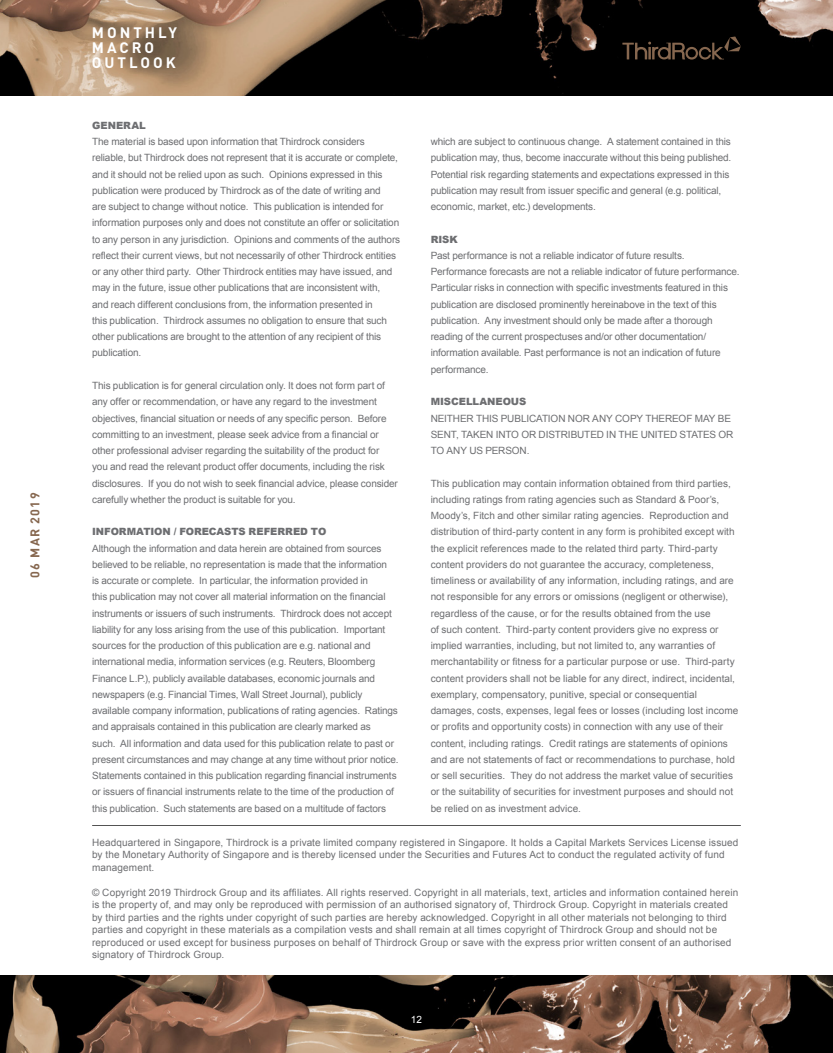
<style>
.page{position:relative;width:833px;height:1053px;background:#fff}
.page>*{position:absolute;margin:0;border:0;box-sizing:border-box;transform-origin:0 0}
.t1{font:700 15px/15px "DIN";letter-spacing:.2em;color:#fff}
.t2{font:700 12.5px "DIN";letter-spacing:.1em;color:#86674f}
.t3{font:10px/16.2px "Arial";letter-spacing:-.01em;color:#6d6e71}
.t4{font:10px/12.5px "Arial";letter-spacing:.01em;color:#6d6e71}
.t5{font:900 10px "Arial";letter-spacing:-.005em;color:#6d6e71}
.t6{font:10px "Arial";color:#fff}
</style>
<div class="page">
<img style="left:0;top:0;width:833px;height:96px">
<img style="left:0;top:975px;width:833px;height:77px">
<svg style="left:622px;top:36px;width:119px;height:24px;background:#221a14"></svg>
<hr style="left:92px;top:825px;width:649px;height:1px;background:#000">
<p class="t2" style="left:27px;top:578px;width:87px;rotate:-90deg">06 MAR 2019</p>
<h1 class="t1" style="left:92px;top:25px;width:87px">MONTHLY<br>MACRO<br>OUTLOOK</h1>
<p class="t5" style="left:92px;top:118px;width:55px">GENERAL</p>
<p class="t3" style="left:92px;top:133px;width:310px">The material is based upon information that Thirdrock considers reliable, but Thirdrock does not represent that it is accurate or complete, and it should not be relied upon as such. Opinions expressed in this publication were produced by Thirdrock as of the date of writing and<br>are subject to change without notice. This publication is intended for information purposes only and does not constitute an offer or solicitation to any person in any jurisdiction. Opinions and comments of the authors reflect their current views, but not necessarily of other Thirdrock entities or any other third party. Other Thirdrock entities may have issued, and may in the future, issue other publications that are inconsistent with,<br>and reach different conclusions from, the information presented in<br>this publication. Thirdrock assumes no obligation to ensure that such other publications are brought to the attention of any recipient of this publication.</p>
<p class="t3" style="left:92px;top:377px;width:307px">This publication is for general circulation only. It does not form part of any offer or recommendation, or have any regard to the investment objectives, financial situation or needs of any specific person. Before committing to an investment, please seek advice from a financial or other professional adviser regarding the suitability of the product for<br>you and read the relevant product offer documents, including the risk disclosures. If you do not wish to seek financial advice, please consider carefully whether the product is suitable for you.</p>
<p class="t5" style="left:92px;top:524px;width:236px">INFORMATION / FORECASTS REFERRED TO</p>
<p class="t3" style="left:92px;top:540px;width:308px">Although the information and data herein are obtained from sources believed to be reliable, no representation is made that the information<br>is accurate or complete. In particular, the information provided in<br>this publication may not cover all material information on the financial instruments or issuers of such instruments. Thirdrock does not accept liability for any loss arising from the use of this publication. Important sources for the production of this publication are e.g. national and international media, information services (e.g. Reuters, Bloomberg Finance L.P.), publicly available databases, economic journals and newspapers (e.g. Financial Times, Wall Street Journal), publicly available company information, publications of rating agencies. Ratings and appraisals contained in this publication are clearly marked as<br>such. All information and data used for this publication relate to past or present circumstances and may change at any time without prior notice.<br>Statements contained in this publication regarding financial instruments or issuers of financial instruments relate to the time of the production of this publication. Such statements are based on a multitude of factors</p>
<p class="t3" style="left:431px;top:133px;width:302px">which are subject to continuous change. A statement contained in this publication may, thus, become inaccurate without this being published.<br>Potential risk regarding statements and expectations expressed in this publication may result from issuer specific and general (e.g. political, economic, market, etc.) developments.</p>
<p class="t5" style="left:431px;top:232px;width:29px">RISK</p>
<p class="t3" style="left:431px;top:247px;width:310px">Past performance is not a reliable indicator of future results.<br>Performance forecasts are not a reliable indicator of future performance.<br>Particular risks in connection with specific investments featured in this publication are disclosed prominently hereinabove in the text of this publication. Any investment should only be made after a thorough reading of the current prospectuses and/or other documentation/ information available. Past performance is not an indication of future performance.</p>
<p class="t5" style="left:431px;top:394px;width:97px">MISCELLANEOUS</p>
<p class="t3" style="left:431px;top:410px;width:304px">NEITHER THIS PUBLICATION NOR ANY COPY THEREOF MAY BE<br>SENT, TAKEN INTO OR DISTRIBUTED IN THE UNITED STATES OR<br>TO ANY US PERSON.</p>
<p class="t3" style="left:431px;top:475px;width:309px">This publication may contain information obtained from third parties, including ratings from rating agencies such as Standard &amp; Poor’s, Moody’s, Fitch and other similar rating agencies. Reproduction and distribution of third-party content in any form is prohibited except with the explicit references made to the related third party. Third-party content providers do not guarantee the accuracy, completeness, timeliness or availability of any information, including ratings, and are not responsible for any errors or omissions (negligent or otherwise), regardless of the cause, or for the results obtained from the use<br>of such content. Third-party content providers give no express or implied warranties, including, but not limited to, any warranties of merchantability or fitness for a particular purpose or use. Third-party content providers shall not be liable for any direct, indirect, incidental, exemplary, compensatory, punitive, special or consequential damages, costs, expenses, legal fees or losses (including lost income or profits and opportunity costs) in connection with any use of their content, including ratings. Credit ratings are statements of opinions and are not statements of fact or recommendations to purchase, hold or sell securities. They do not address the market value of securities or the suitability of securities for investment purposes and should not be relied on as investment advice.</p>
<p class="t4" style="left:92px;top:835px;width:648px">Headquartered in Singapore, Thirdrock is a private limited company registered in Singapore. It holds a Capital Markets Services License issued by the Monetary Authority of Singapore and is thereby licensed under the Securities and Futures Act to conduct the regulated activity of fund management.</p>
<p class="t4" style="left:92px;top:885px;width:647px">© Copyright 2019 Thirdrock Group and its affiliates. All rights reserved. Copyright in all materials, text, articles and information contained herein is the property of, and may only be reproduced with permission of an authorised signatory of, Thirdrock Group. Copyright in materials created by third parties and the rights under copyright of such parties are hereby acknowledged. Copyright in all other materials not belonging to third parties and copyright in these materials as a compilation vests and shall remain at all times copyright of Thirdrock Group and should not be reproduced or used except for business purposes on behalf of Thirdrock Group or save with the express prior written consent of an authorised signatory of Thirdrock Group.</p>
<p class="t6" style="left:411px;top:1012px;width:13px">12</p>
</div>
